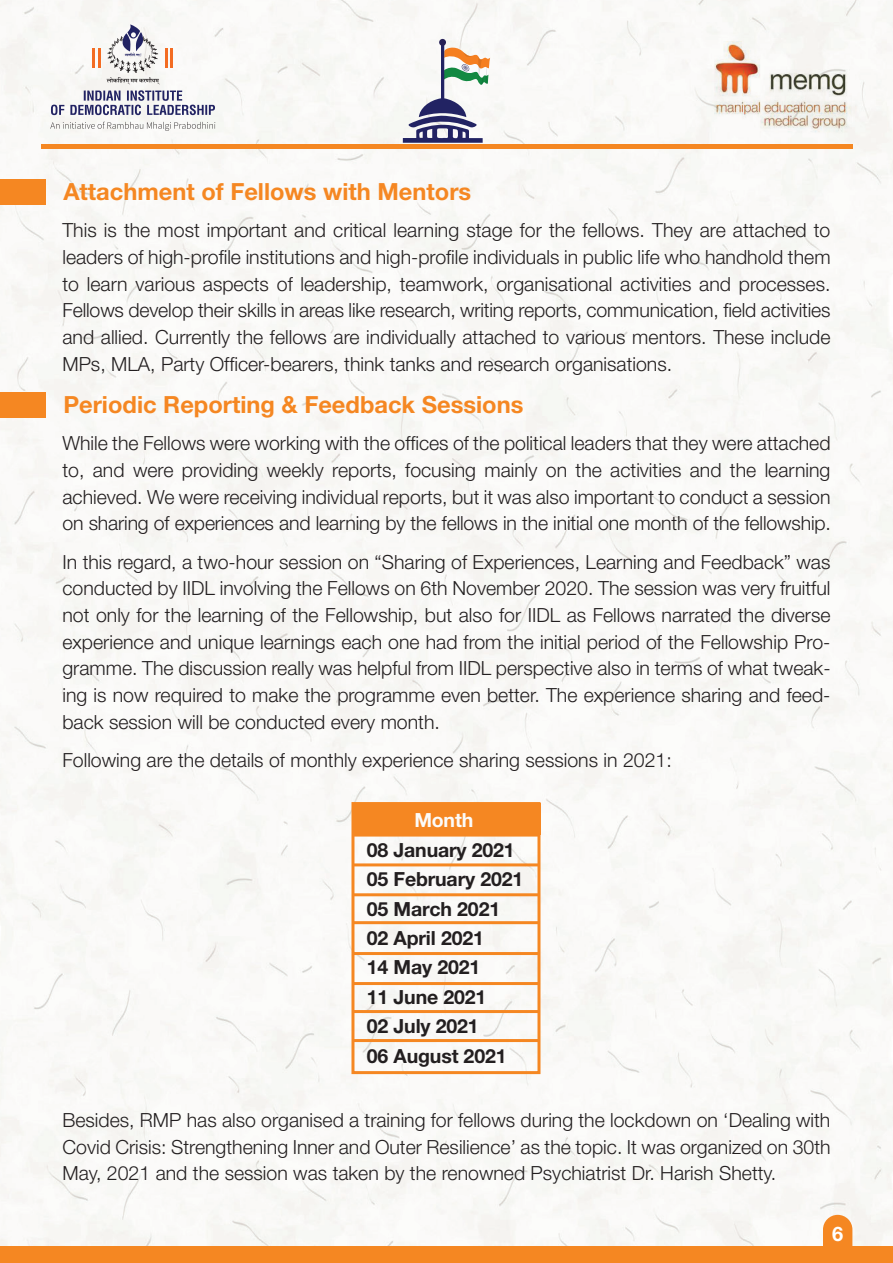
<style>
.page{position:relative;width:893px;height:1263px;background:#fff}
.page>*{position:absolute;margin:0;border:0;box-sizing:border-box;transform-origin:0 0}
.t1{font:700 23.7px "Helvetica Neue LT Pro";color:#f58722}
.t2{font:700 20.1px "Helvetica Neue LT Pro";color:#fff}
.t3{font:300 19.5px/26.7px "Helvetica Neue LT Pro";color:#231f20;text-align:justify}
.t4{font:700 19.5px/29.4px "Helvetica Neue LT Pro";letter-spacing:-.01em;color:#231f20}
.t5{font:700 19.5px "Helvetica Neue LT Pro";letter-spacing:-.01em;color:#fcfcfa}
</style>
<div class="page">
<img style="left:0;top:0;width:893px;height:1246px">
<svg style="left:50px;top:122px;width:165px;height:9px"></svg>
<svg style="left:106px;top:24px;width:54px;height:60px"></svg>
<hr style="left:93px;top:48px;width:2px;height:20px;background:#f36c23">
<hr style="left:98px;top:48px;width:2px;height:20px;background:#f36c23">
<hr style="left:165px;top:48px;width:3px;height:20px;background:#f36c23">
<hr style="left:171px;top:48px;width:2px;height:20px;background:#f36c23">
<svg style="left:51px;top:90px;width:164px;height:25px"></svg>
<svg style="left:403px;top:42px;width:87px;height:101px"></svg>
<div style="left:439px;top:39px;width:7px;height:7px;background:#262056;border-radius:50%"></div>
<img style="left:696px;top:41px;width:157px;height:97px">
<div style="left:0;top:1246px;width:893px;height:17px;background:#f58722"></div>
<div style="left:41px;top:144px;width:811px;height:5px;background:#f58722"></div>
<svg style="left:823px;top:1215px;width:29px;height:31px"></svg>
<div style="left:0;top:179px;width:45px;height:26px;background:#f58722"></div>
<div style="left:0;top:392px;width:45px;height:26px;background:#f58722"></div>
<div style="left:351px;top:802px;width:189px;height:272px;border:3px solid #f58722"></div>
<hr style="left:353px;top:833px;width:187px;height:3px;background:#f58722">
<hr style="left:353px;top:863px;width:187px;height:3px;background:#f58722">
<hr style="left:353px;top:893px;width:187px;height:3px;background:#f58722">
<hr style="left:353px;top:921px;width:187px;height:3px;background:#f58722">
<hr style="left:353px;top:952px;width:187px;height:3px;background:#f58722">
<hr style="left:353px;top:982px;width:187px;height:3px;background:#f58722">
<hr style="left:353px;top:1010px;width:187px;height:3px;background:#f58722">
<hr style="left:353px;top:1039px;width:187px;height:3px;background:#f58722">
<div style="left:353px;top:803px;width:187px;height:32px;background:#f58722"></div>
<p class="t1" style="left:63px;top:176px;width:409px">Attachment of Fellows with Mentors</p>
<p class="t3" style="left:62px;top:217px;width:770px">This is the most important and critical learning stage for the fellows. They are attached to leaders of high-profile institutions and high-profile individuals in public life who handhold them to learn various aspects of leadership, teamwork, organisational activities and processes.<br>Fellows develop their skills in areas like research, writing reports, communication, field activities and allied. Currently the fellows are individually attached to various mentors. These include MPs, MLA, Party Officer-bearers, think tanks and research organisations.</p>
<p class="t1" style="left:63px;top:389px;width:461px">Periodic Reporting &amp; Feedback Sessions</p>
<p class="t3" style="left:62px;top:430px;width:770px">While the Fellows were working with the offices of the political leaders that they were attached to, and were providing weekly reports, focusing mainly on the activities and the learning achieved. We were receiving individual reports, but it was also important to conduct a session on sharing of experiences and learning by the fellows in the initial one month of the fellowship.</p>
<p class="t3" style="left:62px;top:548px;width:770px">In this regard, a two-hour session on “Sharing of Experiences, Learning and Feedback” was conducted by IIDL involving the Fellows on 6th November 2020. The session was very fruitful not only for the learning of the Fellowship, but also for IIDL as Fellows narrated the diverse experience and unique learnings each one had from the initial period of the Fellowship Pro&shy;gramme. The discussion really was helpful from IIDL perspective also in terms of what tweak&shy;ing is now required to make the programme even better. The experience sharing and feed&shy;back session will be conducted every month.</p>
<p class="t3" style="left:62px;top:746px;width:611px">Following are the details of monthly experience sharing sessions in 2021:</p>
<p class="t5" style="left:414px;top:808px;width:60px">Month</p>
<p class="t4" style="left:367px;top:835px;width:158px">08 January 2021<br>05 February 2021<br>05 March 2021<br>02 April 2021<br>14 May 2021<br>11 June 2021<br>02 July 2021<br>06 August 2021</p>
<p class="t3" style="left:62px;top:1106px;width:770px">Besides, RMP has also organised a training for fellows during the lockdown on ‘Dealing with Covid Crisis: Strengthening Inner and Outer Resilience’ as the topic. It was organized on 30th May, 2021 and the session was taken by the renowned Psychiatrist Dr. Harish Shetty.</p>
<p class="t2" style="left:832px;top:1221px;width:13px">6</p>
</div>
